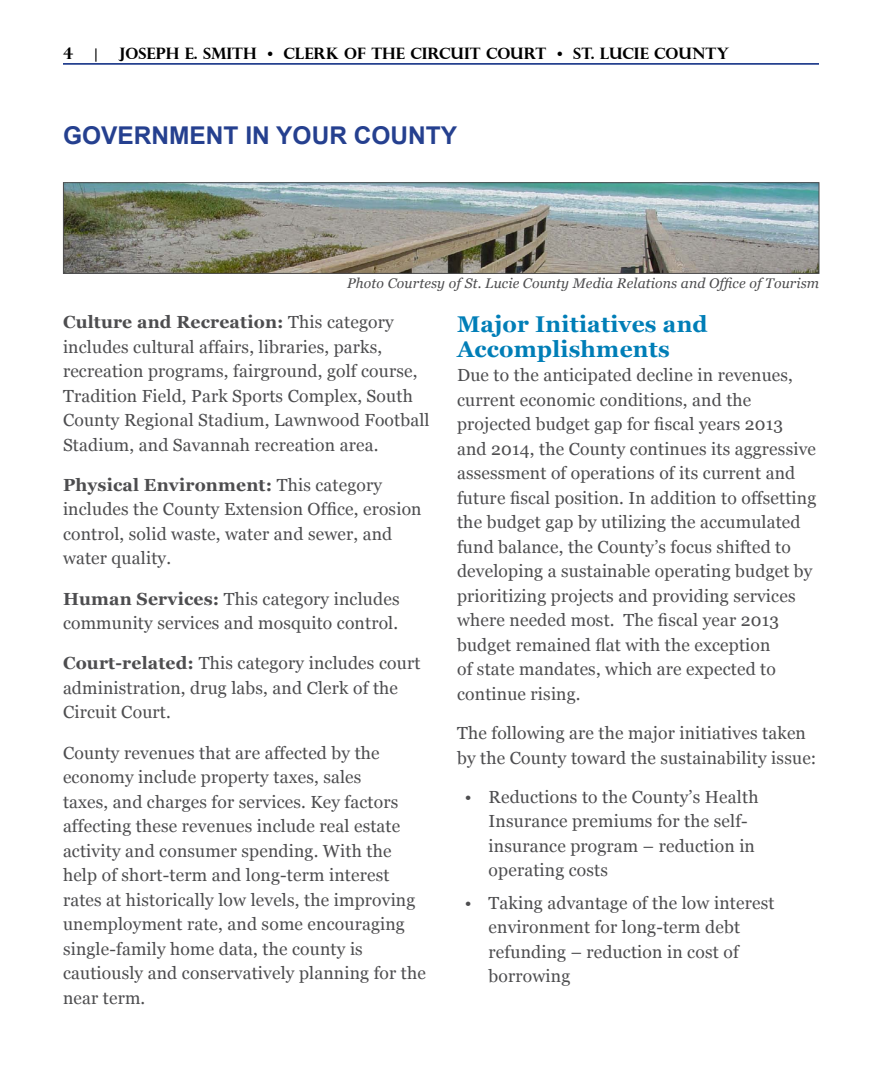
<style>
.page{position:relative;width:882px;height:1071px;background:#fff}
.page>*{position:absolute;margin:0;border:0;box-sizing:border-box;transform-origin:0 0}
.t1{font:700 24.5px "Arial";color:#25408f}
.t2{font:700 22.75px/24.5px "Georgia";letter-spacing:.01em;color:#007eb7}
.t3{font:17.5px/24.5px "Georgia";letter-spacing:.01em;color:#4d4d4f}
.t4{font:700 15.75px "Perpetua Titling";color:#000}
.t5{font:italic 14px "Georgia";letter-spacing:.01em;color:#4d4d4f}
.s1{font-weight:700}
</style>
<div class="page">
<hr style="left:63px;top:63px;width:756px;height:2px;background:#25408f">
<img style="left:65px;top:184px;width:752px;height:88px">
<div style="left:63px;top:182px;width:756px;height:92px;border:1px solid #4d4d4f"></div>
<p class="t4" style="left:63px;top:43px;width:12px">4</p>
<p class="t4" style="left:95px;top:43px;width:5px">|</p>
<p class="t4" style="left:119px;top:43px;width:612px">JOSEPH E. SMITH • CLERK OF THE CIRCUIT COURT • ST. LUCIE COUNTY</p>
<h1 class="t1" style="left:63px;top:119px;width:396px">GOVERNMENT IN YOUR COUNTY</h1>
<p class="t5" style="left:347px;top:275px;width:473px">Photo Courtesy of St. Lucie County Media Relations and Office of Tourism</p>
<p class="t3" style="left:63px;top:310px;width:368px"><span class="s1">Culture and Recreation:</span> This category includes cultural affairs, libraries, parks, recreation programs, fairground, golf course, Tradition Field, Park Sports Complex, South County Regional Stadium, Lawnwood Football Stadium, and Savannah recreation area.</p>
<p class="t3" style="left:63px;top:473px;width:360px"><span class="s1">Physical Environment:</span> This category includes the County Extension Office, erosion control, solid waste, water and sewer, and water quality.</p>
<p class="t3" style="left:63px;top:586px;width:338px"><span class="s1">Human Services:</span> This category includes community services and mosquito control.</p>
<p class="t3" style="left:63px;top:651px;width:359px"><span class="s1">Court-related:</span> This category includes court administration, drug labs, and Clerk of the<br>Circuit Court.</p>
<p class="t3" style="left:63px;top:740px;width:365px">County revenues that are affected by the economy include property taxes, sales<br>taxes, and charges for services. Key factors affecting these revenues include real estate activity and consumer spending. With the help of short-term and long-term interest rates at historically low levels, the improving unemployment rate, and some encouraging single-family home data, the county is cautiously and conservatively planning for the near term.</p>
<h2 class="t2" style="left:457px;top:312px;width:252px">Major Initiatives and<br>Accomplishments</h2>
<p class="t3" style="left:457px;top:363px;width:361px">Due to the anticipated decline in revenues, current economic conditions, and the projected budget gap for fiscal years 2013 and 2014, the County continues its aggressive assessment of operations of its current and future fiscal position. In addition to offsetting the budget gap by utilizing the accumulated fund balance, the County’s focus shifted to developing a sustainable operating budget by prioritizing projects and providing services where needed most. The fiscal year 2013 budget remained flat with the exception<br>of state mandates, which are expected to continue rising.</p>
<p class="t3" style="left:457px;top:721px;width:361px">The following are the major initiatives taken by the County toward the sustainability issue:</p>
<p class="t3" style="left:489px;top:785px;width:271px;text-indent:-24px">• Reductions to the County’s Health<br>Insurance premiums for the self&shy;insurance program – reduction in operating costs</p>
<p class="t3" style="left:489px;top:891px;width:287px;text-indent:-24px">• Taking advantage of the low interest environment for long-term debt refunding – reduction in cost of borrowing</p>
</div>
